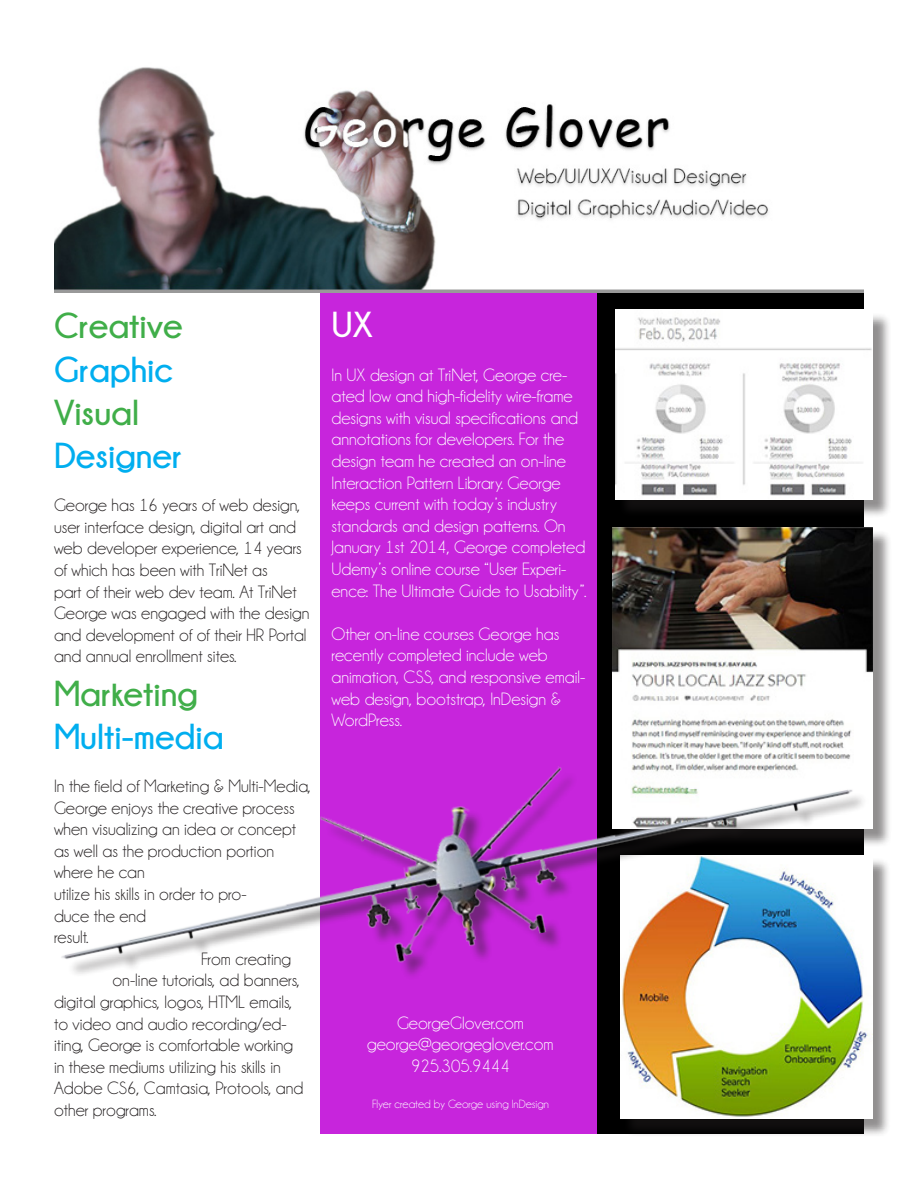
<style>
.page{position:relative;width:918px;height:1188px;background:#fff}
.page>*{position:absolute;margin:0;border:0;box-sizing:border-box;transform-origin:0 0}
.t1{font:700 36px/43.2px "Champagne&Limousines";color:#00aeef}
.t2{font:700 36px "Champagne&Limousines";color:#fff}
.t3{font:18px/21.6px "Champagne&Limousines";color:#231f20}
.t4{font:18px/21.6px "Champagne&Limousines";color:#fff}
.t5{font:12px "Champagne&Limousines";color:#fff}
.s1{color:#40ae49}
</style>
<div class="page">
<img style="left:321px;top:293px;width:543px;height:841px">
<div style="left:617px;top:312px;width:275px;height:206px;background:#231f20;opacity:.5"></div>
<img style="left:615px;top:310px;width:258px;height:189px">
<div style="left:614px;top:529px;width:278px;height:318px;background:#231f20;opacity:.5"></div>
<img style="left:612px;top:527px;width:261px;height:302px">
<div style="left:622px;top:857px;width:269px;height:281px;background:#231f20;opacity:.5"></div>
<img style="left:620px;top:857px;width:252px;height:262px">
<img style="left:61px;top:707px;width:808px;height:325px">
<img style="left:54px;top:67px;width:810px;height:226px">
<p class="t1" style="left:54px;top:304px;width:130px"><span class="s1">Creative<br></span>Graphic<br><span class="s1">Visual<br></span>Designer</p>
<p class="t3" style="left:54px;top:495px;width:257px">George has 16 years of web design, user interface design, digital art and web developer experience, 14 years of which has been with TriNet as<br>part of their web dev team. At TriNet George was engaged with the design and development of of their HR Portal and annual enrollment sites.</p>
<p class="t1" style="left:54px;top:671px;width:171px"><span class="s1">Marketing<br></span>Multi-media</p>
<p class="t3" style="left:54px;top:775px;width:258px">In the field of Marketing &amp; Multi-Media,</p>
<p class="t3" style="left:54px;top:797px;width:242px">George enjoys the creative process</p>
<p class="t3" style="left:54px;top:819px;width:244px">when visualizing an idea or concept</p>
<p class="t3" style="left:54px;top:840px;width:222px">as well as the production portion</p>
<p class="t3" style="left:54px;top:862px;width:92px">where he can</p>
<p class="t3" style="left:54px;top:883px;width:194px">utilize his skills in order to pro-</p>
<p class="t3" style="left:54px;top:905px;width:94px">duce the end</p>
<p class="t3" style="left:54px;top:927px;width:36px">result.</p>
<p class="t3" style="left:201px;top:948px;width:92px">From creating</p>
<p class="t3" style="left:112px;top:970px;width:189px">on-line tutorials, ad banners,</p>
<p class="t3" style="left:54px;top:991px;width:240px">digital graphics, logos, HTML emails,</p>
<p class="t3" style="left:54px;top:1013px;width:234px">to video and audio recording/ed-</p>
<p class="t3" style="left:54px;top:1035px;width:241px">iting, George is comfortable working</p>
<p class="t3" style="left:54px;top:1056px;width:228px">in these mediums utilizing his skills in</p>
<p class="t3" style="left:54px;top:1078px;width:251px">Adobe CS6, Camtasia, Protools, and</p>
<p class="t3" style="left:54px;top:1099px;width:104px">other programs.</p>
<p class="t2" style="left:332px;top:305px;width:43px">UX</p>
<p class="t4" style="left:332px;top:364px;width:257px">In UX design at TriNet, George cre&shy;ated low and high-fidelity wire-frame designs with visual specifications and annotations for developers. For the design team he created an on-line Interaction Pattern Library. George keeps current with today’s industry standards and design patterns. On January 1st 2014, George completed Udemy’s online course “User Experi&shy;ence: The Ultimate Guide to Usability”.</p>
<p class="t4" style="left:332px;top:623px;width:255px">Other on-line courses George has recently completed include web animation, CSS, and responsive email&shy;web design, bootstrap, InDesign &amp;<br>WordPress.</p>
<p class="t4" style="left:397px;top:1012px;width:128px">GeorgeGlover.com</p>
<p class="t4" style="left:367px;top:1034px;width:188px;text-align:center">george@georgeglover.com<br>925.305.9444</p>
<p class="t5" style="left:372px;top:1098px;width:178px">Flyer created by George using InDesign</p>
</div>
